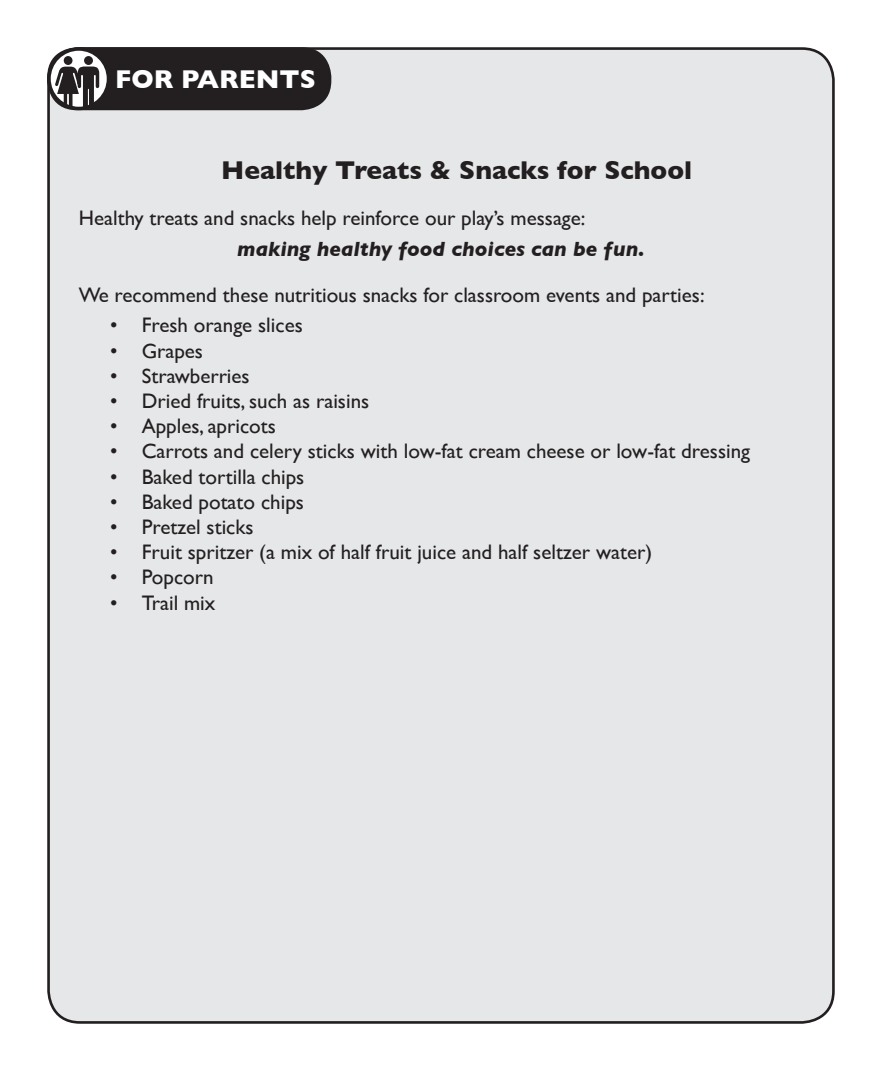
<style>
.page{position:relative;width:882px;height:1071px;background:#fff}
.page>*{position:absolute;margin:0;border:0;box-sizing:border-box;transform-origin:0 0}
.t1{font:700 26.25px "Gill Sans";color:#231f20}
.t2{font:700 26.25px "Gill Sans";color:#fff}
.t3{font:21px "Gill Sans";color:#231f20}
.t4{font:italic 700 21px "Gill Sans";color:#231f20}
</style>
<div class="page">
<div style="left:49px;top:49px;width:784px;height:973px;background:#e6e7e9;border-radius:32px"></div>
<div style="left:47px;top:47px;width:284px;height:63px;background:#231f20;border-radius:30px"></div>
<svg style="left:49px;top:49px;width:59px;height:59px"></svg>
<svg style="left:55px;top:56px;width:44px;height:52px"></svg>
<div style="left:47px;top:47px;width:63px;height:63px;border:4px solid #231f20;border-radius:50%"></div>
<p class="t2" style="left:115px;top:58px;width:202px">FOR PARENTS</p>
<p class="t1" style="left:221px;top:149px;width:473px">Healthy Treats &amp; Snacks for School</p>
<p class="t3" style="left:79px;top:206px;width:508px">Healthy treats and snacks help reinforce our play’s message:</p>
<p class="t4" style="left:237px;top:236px;width:409px">making healthy food choices can be fun.</p>
<p class="t3" style="left:79px;top:282px;width:627px">We recommend these nutritious snacks for classroom events and parties:</p>
<p class="t3" style="left:110px;top:313px;width:194px">• Fresh orange slices</p>
<p class="t3" style="left:110px;top:338px;width:94px">• Grapes</p>
<p class="t3" style="left:110px;top:363px;width:141px">• Strawberries</p>
<p class="t3" style="left:110px;top:388px;width:261px">• Dried fruits, such as raisins</p>
<p class="t3" style="left:110px;top:414px;width:167px">• Apples, apricots</p>
<p class="t3" style="left:110px;top:439px;width:641px">• Carrots and celery sticks with low-fat cream cheese or low-fat dressing</p>
<p class="t3" style="left:110px;top:464px;width:196px">• Baked tortilla chips</p>
<p class="t3" style="left:110px;top:489px;width:195px">• Baked potato chips</p>
<p class="t3" style="left:110px;top:514px;width:145px">• Pretzel sticks</p>
<p class="t3" style="left:110px;top:540px;width:543px">• Fruit spritzer (a mix of half fruit juice and half seltzer water)</p>
<p class="t3" style="left:110px;top:565px;width:105px">• Popcorn</p>
<p class="t3" style="left:110px;top:590px;width:107px">• Trail mix</p>
</div>
